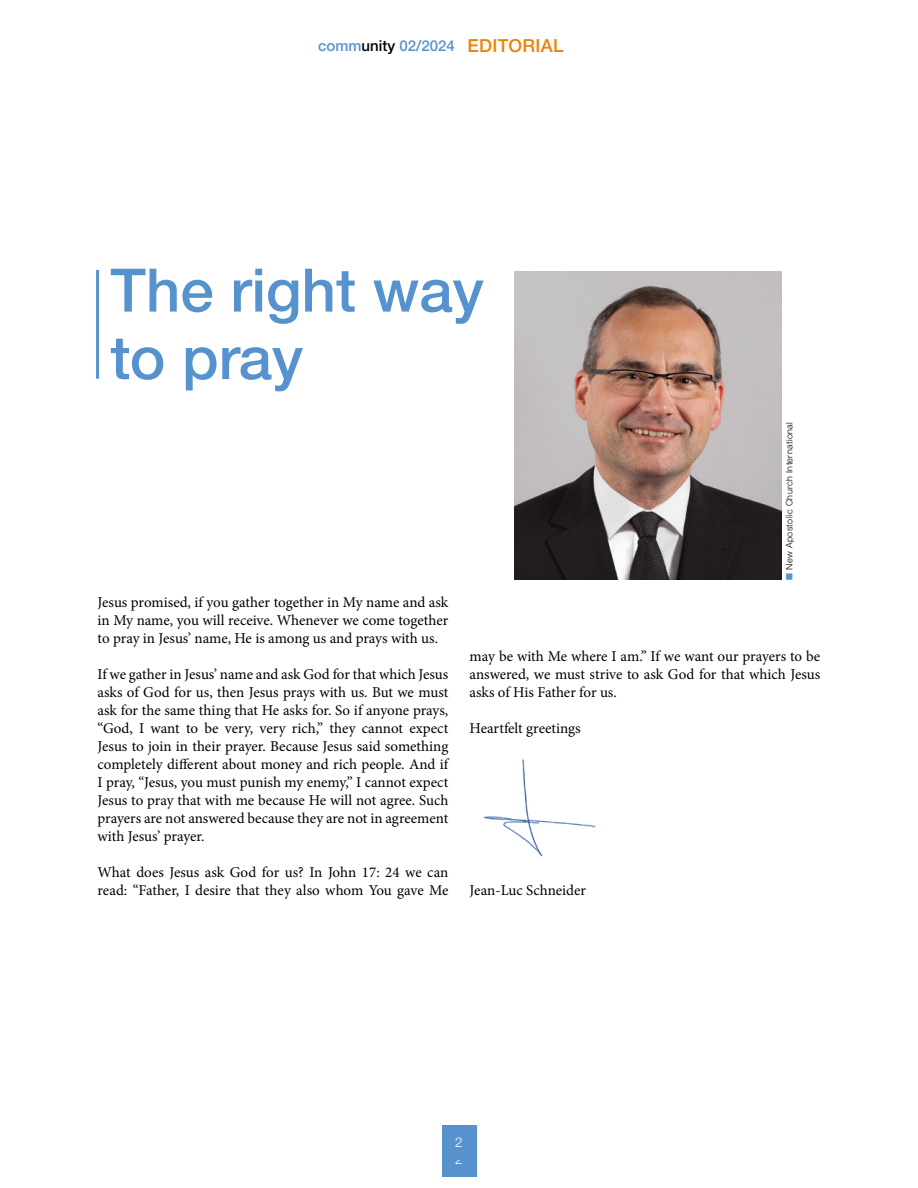
<style>
.page{position:relative;width:918px;height:1188px;background:#fff}
.page>*{position:absolute;margin:0;border:0;box-sizing:border-box;transform-origin:0 0}
.t1{font:500 60px/67.5px "Helvetica Neue LTW1 G";color:#5692ce}
.t2{font:15px/18px "Minion Pro";letter-spacing:-.005em;color:#000;text-align:justify}
.t3{font:500 15px "Helvetica Neue LTW1 G";color:#5692ce}
.t4{font:300 13.5px "Helvetica Neue LTW1 G";color:#fff}
.t5{font:300 9px "Helvetica Neue LTW1 G";letter-spacing:.04em;color:#000}
.s1{color:#000}
.s2{font-size:18px;color:#f08100}
.s3{color:#5692ce}
</style>
<div class="page">
<div style="left:442px;top:1143px;width:34px;height:34px;background:#5692ce"></div>
<div style="left:442px;top:1125px;width:34px;height:35px;background:#5692ce"></div>
<img style="left:515px;top:272px;width:267px;height:308px">
<hr style="left:96px;top:270px;width:3px;height:109px;background:#5692ce">
<img style="left:483px;top:759px;width:113px;height:98px">
<p class="t3" style="left:318px;top:36px;width:247px">comm<span class="s1">unity</span> 02/2024 <span class="s2">EDITORIAL</span></p>
<h1 class="t1" style="left:110px;top:257px;width:375px">The right way to pray</h1>
<p class="t5" style="left:784px;top:580px;width:159px;rotate:-90deg"><span class="s3">■</span> New Apostolic Church International</p>
<p class="t2" style="left:98px;top:593px;width:352px">Jesus promised, if you gather together in My name and ask in My name, you will receive. Whenever we come together to pray in Jesus’ name, He is among us and prays with us.</p>
<p class="t2" style="left:98px;top:665px;width:352px">If we gather in Jesus’ name and ask God for that which Jesus asks of God for us, then Jesus prays with us. But we must ask for the same thing that He asks for. So if anyone prays, “God, I want to be very, very rich,” they cannot expect Jesus to join in their prayer. Because Jesus said something completely different about money and rich people. And if I pray, “Jesus, you must punish my enemy,” I cannot expect Jesus to pray that with me because He will not agree. Such prayers are not answered because they are not in agreement with Jesus’ prayer.</p>
<p class="t2" style="left:98px;top:863px;width:352px">What does Jesus ask God for us? In John 17: 24 we can read: “Father, I desire that they also whom You gave Me</p>
<p class="t2" style="left:470px;top:647px;width:352px">may be with Me where I am.” If we want our prayers to be answered, we must strive to ask God for that which Jesus asks of His Father for us.</p>
<p class="t2" style="left:470px;top:719px;width:113px">Heartfelt greetings</p>
<p class="t2" style="left:470px;top:881px;width:118px">Jean-Luc Schneider</p>
<p class="t4" style="left:455px;top:1134px;width:9px">2</p>
<p class="t4" style="left:455px;top:1151px;width:9px">2</p>
</div>
